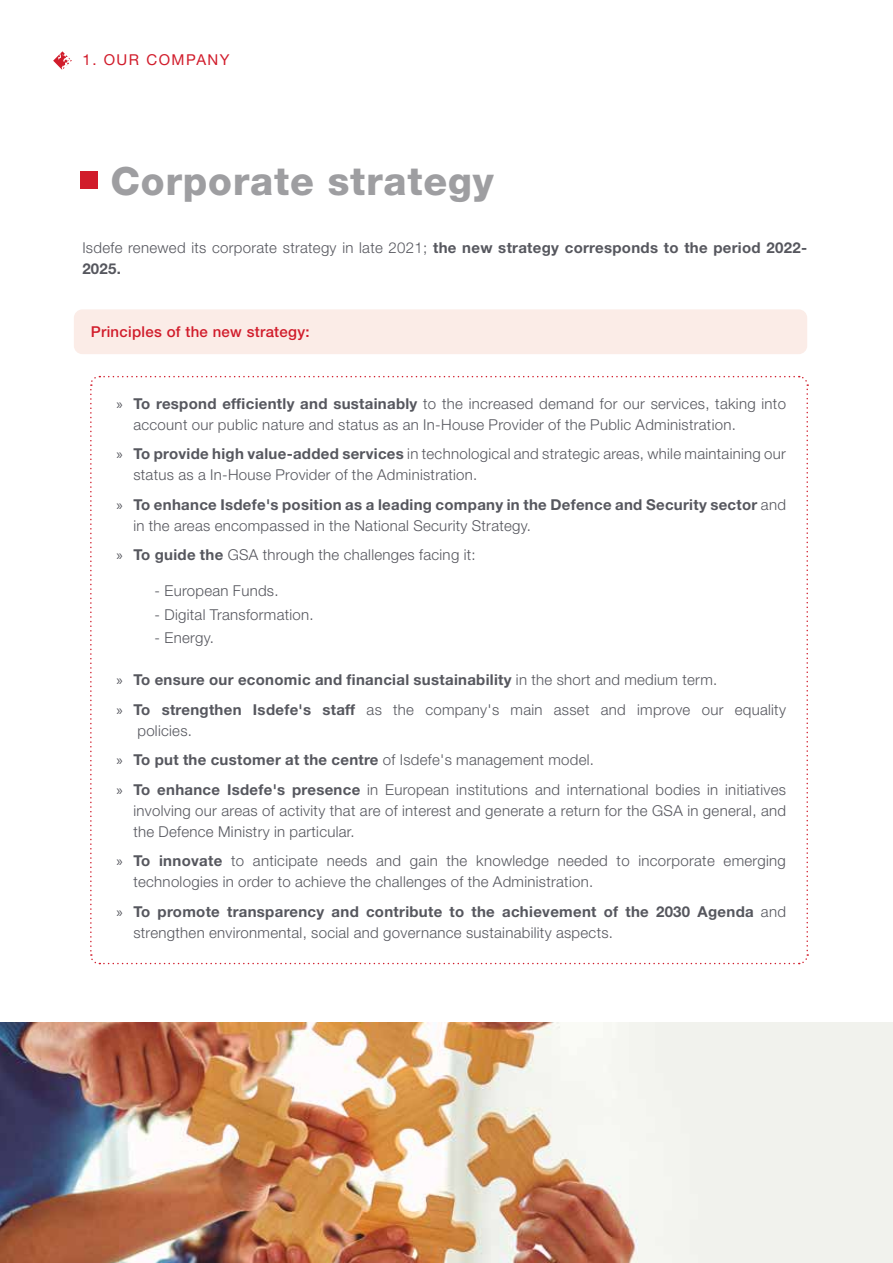
<style>
.page{position:relative;width:893px;height:1263px;background:#fff}
.page>*{position:absolute;margin:0;border:0;box-sizing:border-box;transform-origin:0 0}
.t1{font:800 39px "Helvetica Neue LT Std";letter-spacing:.02em;color:#9e9ea1}
.t2{font:300 15px/21px "Helvetica Neue LT Std";letter-spacing:.02em;color:#56575e}
.t3{font:700 15px/21px "Helvetica Neue LT Std";letter-spacing:.02em;color:#56575e}
.t4{font:500 15px "Helvetica Neue LT Std";letter-spacing:.02em;color:#d11c2b}
.t5{font:15px "Helvetica Neue LT Std";letter-spacing:.1em;color:#d11c2b}
.s1{font-weight:300}
.s2{font-family:"Myriad Pro";font-weight:400}
.s3{font-weight:700}
</style>
<div class="page">
<svg style="left:53px;top:51px;width:19px;height:18px"></svg>
<div style="left:74px;top:309px;width:733px;height:45px;background:#fbece7;border-radius:9px"></div>
<svg style="left:90px;top:375px;width:719px;height:590px"></svg>
<img style="left:0;top:1023px;width:893px;height:240px">
<svg style="left:81px;top:171px;width:17px;height:18px"></svg>
<p class="t5" style="left:83px;top:50px;width:149px">1. OUR COMPANY</p>
<h1 class="t1" style="left:111px;top:158px;width:385px">Corporate strategy</h1>
<p class="t3" style="left:82px;top:237px;width:726px"><span class="s1">Isdefe renewed its corporate strategy in late 2021;</span> the new strategy corresponds to the period 2022-<br>2025.</p>
<p class="t4" style="left:91px;top:323px;width:220px">Principles of the new strategy:</p>
<p class="t2" style="left:133px;top:392px;width:654px;text-indent:-17px"><span class="s2">»</span> <span class="s3">To respond efficiently and sustainably</span> to the increased demand for our services, taking into account our public nature and status as an In-House Provider of the Public Administration.</p>
<p class="t2" style="left:133px;top:443px;width:654px;text-indent:-17px"><span class="s2">»</span> <span class="s3">To provide high value-added services</span> in technological and strategic areas, while maintaining our status as a In-House Provider of the Administration.</p>
<p class="t3" style="left:133px;top:493px;width:654px;text-indent:-17px"><span class="s2">»</span> To enhance Isdefe's position as a leading company in the Defence and Security sector <span class="s1">and in the areas encompassed in the National Security Strategy.</span></p>
<p class="t2" style="left:116px;top:544px;width:361px"><span class="s2">»</span> <span class="s3">To guide the</span> GSA through the challenges facing it:</p>
<p class="t2" style="left:155px;top:580px;width:125px">- European Funds.</p>
<p class="t2" style="left:155px;top:604px;width:161px">- Digital Transformation.</p>
<p class="t2" style="left:155px;top:627px;width:61px">- Energy.</p>
<p class="t3" style="left:116px;top:665px;width:671px;line-height:29.5px"><span class="s2">»</span> To ensure our economic and financial sustainability <span class="s1">in the short and medium term.<br></span><span class="s2">»</span> To strengthen Isdefe's staff <span class="s1">as the company's main asset and improve our equality</span></p>
<p class="t2" style="left:116px;top:715px;width:671px;line-height:29.5px;text-indent:21px">policies.<br><span class="s2">»</span> <span class="s3">To put the customer at the centre</span> of Isdefe's management model.<br><span class="s2">»</span> <span class="s3">To enhance Isdefe's presence</span> in European institutions and international bodies in initiatives</p>
<p class="t2" style="left:133px;top:800px;width:654px">involving our areas of activity that are of interest and generate a return for the GSA in general, and the Defence Ministry in particular.</p>
<p class="t2" style="left:133px;top:850px;width:654px;text-indent:-17px"><span class="s2">»</span> <span class="s3">To innovate</span> to anticipate needs and gain the knowledge needed to incorporate emerging technologies in order to achieve the challenges of the Administration.</p>
<p class="t2" style="left:133px;top:901px;width:654px;text-indent:-17px"><span class="s2">»</span> <span class="s3">To promote transparency and contribute to the achievement of the 2030 Agenda</span> and strengthen environmental, social and governance sustainability aspects.</p>
</div>
